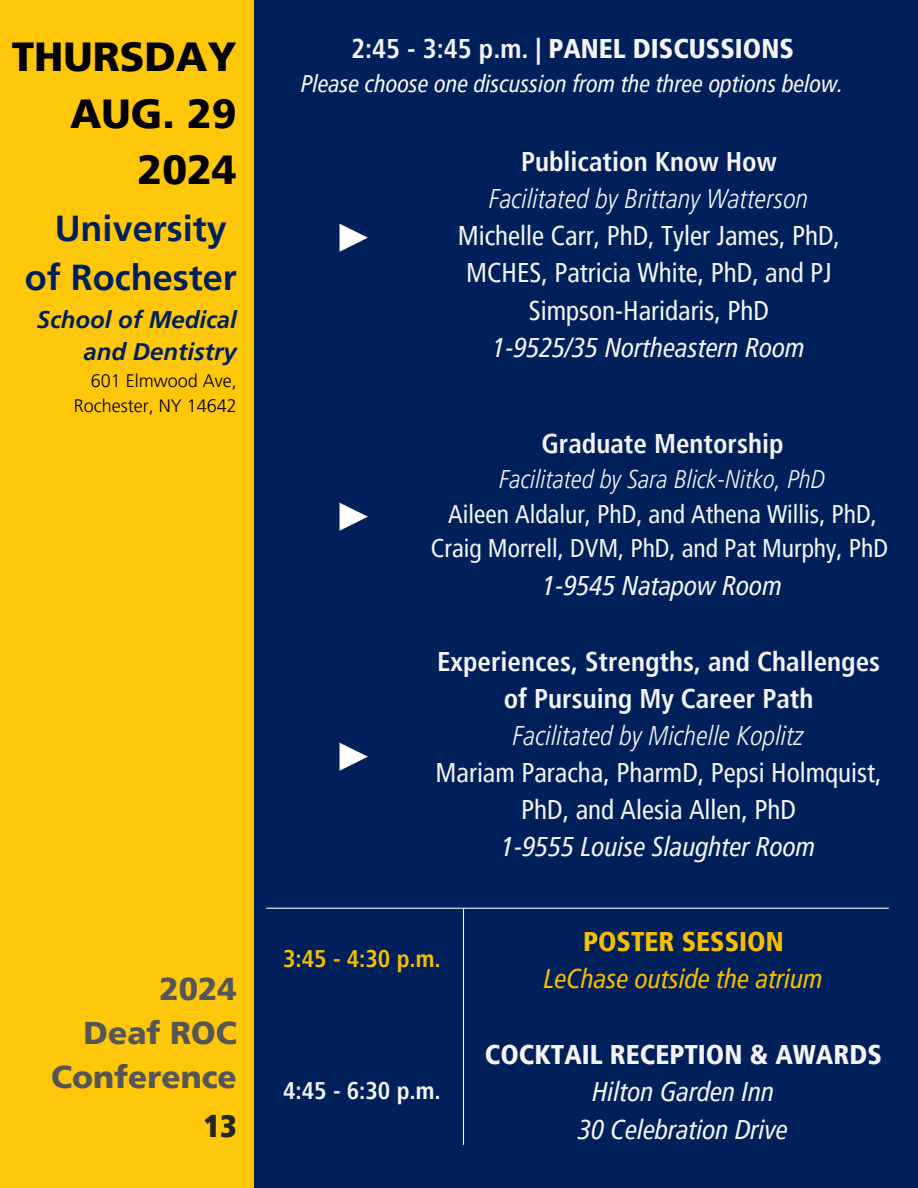
<style>
.page{position:relative;width:918px;height:1188px;background:#00205b}
.page>*{position:absolute;margin:0;border:0;box-sizing:border-box;transform-origin:0 0}
.t1{font:700 47.25px "Liberation Serif";color:#fff}
.t2{font:900 40.5px/56.2px "Frutiger LT Pro";color:#000;text-align:right}
.t3{font:700 36px/49.5px "Frutiger LT Pro";color:#00205b;text-align:center}
.t4{font:900 31.5px/43.8px "Frutiger LT Pro";color:#565656;text-align:right}
.t5{font:900 condensed 31.5px "Frutiger LT Pro";color:#252525}
.t6{font:condensed 27px/37.2px "Frutiger LT Pro";color:#f4f4f4;text-align:center}
.t7{font:900 condensed 27px/37.2px "Frutiger LT Pro";color:#f4f4f4;text-align:center}
.t8{font:italic condensed 27px/37.2px "Frutiger LT Pro";color:#f6be00;text-align:center}
.t9{font:italic condensed 27px "Frutiger LT Pro";color:#f4f4f4}
.t10{font:700 condensed 27px "Frutiger LT Pro";color:#f4f4f4}
.t11{font:condensed 25.5px/34.8px "Frutiger LT Pro";color:#f4f4f4;text-align:center}
.t12{font:italic condensed 24px "Frutiger LT Pro";color:#f4f4f4}
.t13{font:italic 700 24px/32.7px "Frutiger LT Pro";color:#00205b;text-align:right}
.t14{font:700 condensed 24px "Frutiger LT Pro";color:#f6be00}
.t15{font:700 condensed 24px "Frutiger LT Pro";color:#f4f4f4}
.t16{font:300 18px/24.8px "Frutiger LT Pro";color:#000;text-align:right}
.s1{font-weight:700}
.s2{font-weight:300;font-style:italic}
.s3{font-style:italic}
.s4{font-weight:900;font-style:normal}
.s5{font-weight:400;font-style:italic}
</style>
<div class="page">
<div style="left:0;top:0;width:254px;height:1188px;background:#ffc70a"></div>
<hr style="left:463px;top:909px;width:1px;height:236px;background:#f4f4f4">
<hr style="left:266px;top:908px;width:623px;height:1px;background:#f4f4f4">
<h4 class="t2" style="left:12px;top:29px;width:227px">THURSDAY<br>AUG. 29<br>2024</h4>
<p class="t3" style="left:25px;top:203px;width:214px">University of Rochester</p>
<p class="t13" style="left:37px;top:303px;width:201px">School of Medical and Dentistry</p>
<h5 class="t16" style="left:74px;top:369px;width:165px">601 Elmwood Ave,<br>Rochester, NY 14642</h5>
<h1 class="t4" style="left:51px;top:967px;width:187px">2024<br>Deaf ROC<br>Conference</h1>
<p class="t7" style="left:351px;top:30px;width:444px"><span class="s1">2:45 - 3:45 p.m.</span> | PANEL DISCUSSIONS</p>
<h5 class="t12" style="left:301px;top:69px;width:544px">Please choose one discussion from the three options below.</h5>
<h5 class="t1" style="left:330px;top:209px;width:48px">►</h5>
<h5 class="t1" style="left:330px;top:488px;width:48px">►</h5>
<h6 class="t1" style="left:330px;top:728px;width:48px">►</h6>
<p class="t6" style="left:458px;top:143px;width:384px"><span class="s1">Publication Know How<br></span><span class="s2">Facilitated by Brittany Watterson<br></span>Michelle Carr, PhD, Tyler James, PhD,<br>MCHES, Patricia White, PhD, and PJ<br>Simpson-Haridaris, PhD<br><span class="s3">1-9525/35 Northeastern Room</span></p>
<h5 class="t10" style="left:541px;top:427px;width:244px">Graduate Mentorship</h5>
<h5 class="t11" style="left:431px;top:461px;width:459px"><span class="s2">Facilitated by Sara Blick-Nitko, PhD<br></span>Aileen Aldalur, PhD, and Athena Willis, PhD,<br>Craig Morrell, DVM, PhD, and Pat Murphy, PhD</h5>
<h5 class="t9" style="left:543px;top:569px;width:241px">1-9545 Natapow Room</h5>
<h6 class="t6" style="left:436px;top:643px;width:448px"><span class="s1">Experiences, Strengths, and Challenges of Pursuing My Career Path<br></span><span class="s2">Facilitated by Michelle Koplitz<br></span>Mariam Paracha, PharmD, Pepsi Holmquist, PhD, and Alesia Allen, PhD<br><span class="s3">1-9555 Louise Slaughter Room</span></h6>
<h2 class="t14" style="left:283px;top:944px;width:159px">3:45 - 4:30 p.m.</h2>
<p class="t15" style="left:283px;top:1076px;width:159px">4:45 - 6:30 p.m.</p>
<p class="t8" style="left:544px;top:923px;width:281px"><span class="s4">POSTER SESSION<br></span>LeChase outside the atrium</p>
<h3 class="t7" style="left:485px;top:1036px;width:399px">COCKTAIL RECEPTION &amp; AWARDS<br><span class="s5">Hilton Garden Inn</span></h3>
<p class="t5" style="left:204px;top:1107px;width:34px">13</p>
<h3 class="t9" style="left:578px;top:1113px;width:211px">30 Celebration Drive</h3>
</div>
